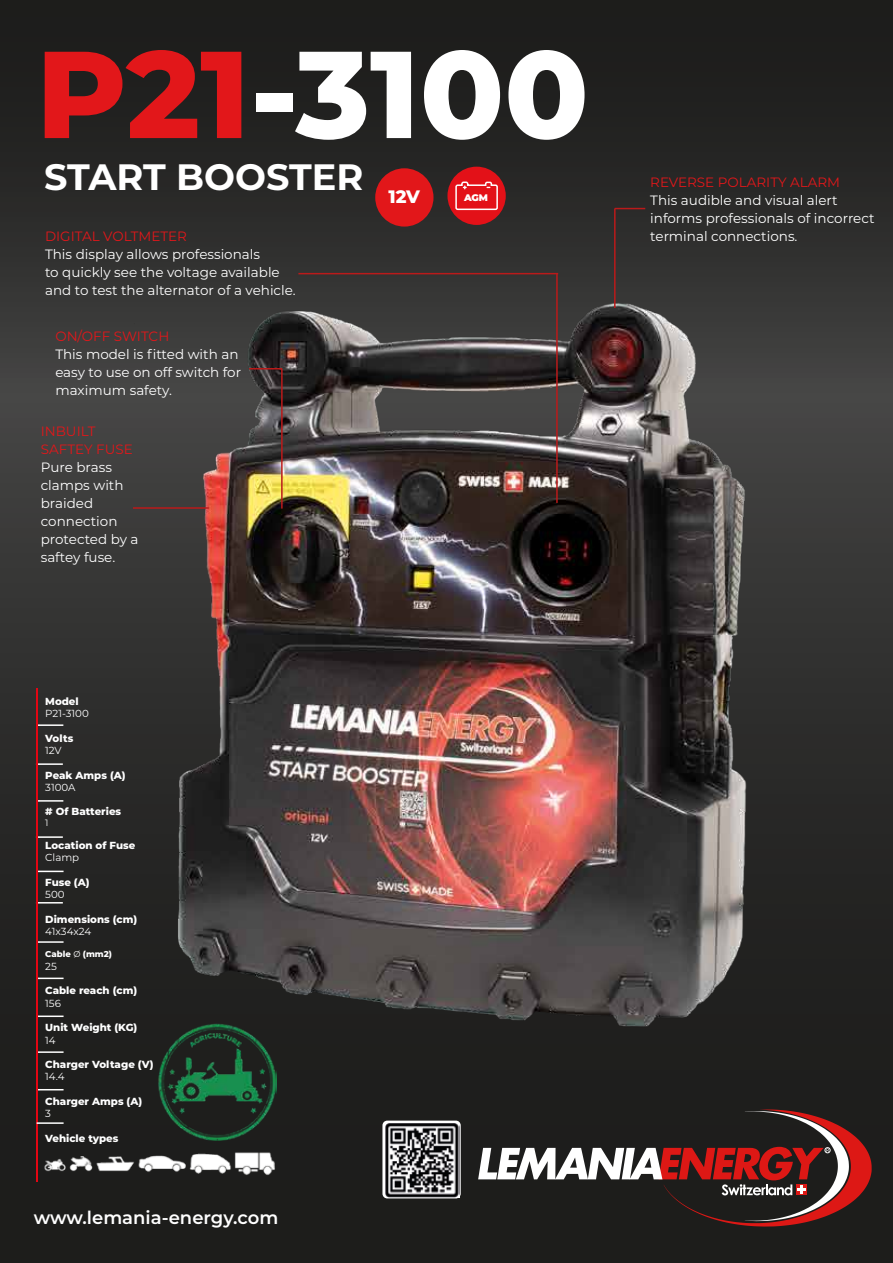
<style>
.page{position:relative;width:893px;height:1263px;background:#1e1e1c}
.page>*{position:absolute;margin:0;border:0;box-sizing:border-box;transform-origin:0 0}
.t1{font:800 123.3px "Montserrat";color:#fff}
.t2{font:700 36.75px "Montserrat";color:#fff}
.t3{font:600 18px "Montserrat";color:#fff}
.t4{font:800 18px "Montserrat";color:#fff}
.t5{font:13.5px/18px "Montserrat";color:#fff}
.t6{font:13.5px/18px "Montserrat";color:#e2171a}
.t7{font:800 10.2px "Montserrat";color:#fff}
.t8{font:10.2px "Montserrat";color:#fff}
.t9{font:900 9.6px "Montserrat";color:#fff}
.t10{font:9.15px "Montserrat";color:#fff}
.t11{font:800 8.55px "Montserrat";color:#fff}
.s1{color:#e2171a}
.s2{font-weight:400}
</style>
<div class="page">
<img style="left:0;top:166px;width:893px;height:928px">
<hr style="left:36px;top:724px;width:27px;height:2px;background:#fff">
<hr style="left:36px;top:763px;width:27px;height:2px;background:#fff">
<hr style="left:36px;top:800px;width:27px;height:2px;background:#fff">
<hr style="left:37px;top:941px;width:27px;height:2px;background:#fff">
<hr style="left:37px;top:977px;width:27px;height:2px;background:#fff">
<hr style="left:37px;top:1015px;width:27px;height:2px;background:#fff">
<hr style="left:37px;top:1051px;width:27px;height:2px;background:#fff">
<svg style="left:38px;top:1089px;width:26px;height:1px"></svg>
<svg style="left:36px;top:902px;width:27px;height:1px"></svg>
<svg style="left:38px;top:871px;width:26px;height:1px"></svg>
<hr style="left:36px;top:836px;width:27px;height:2px;background:#fff">
<hr style="left:37px;top:688px;width:1px;height:494px;background:#e30613">
<svg style="left:478px;top:1109px;width:394px;height:118px"></svg>
<hr style="left:615px;top:208px;width:30px;height:1px;background:#bb1a1a">
<hr style="left:614px;top:209px;width:2px;height:99px;background:#bb1a1a">
<hr style="left:298px;top:273px;width:260px;height:1px;background:#bb1a1a">
<hr style="left:556px;top:274px;width:2px;height:229px;background:#bb1a1a">
<div style="left:382px;top:1120px;width:79px;height:78px;background:linear-gradient(to right,#fff,#fff);border-radius:5px"></div>
<img style="left:385px;top:1124px;width:75px;height:73px">
<hr style="left:133px;top:507px;width:76px;height:2px;background:#bb1a1a">
<hr style="left:249px;top:368px;width:33px;height:1px;background:#bb1a1a">
<hr style="left:281px;top:369px;width:2px;height:140px;background:#bb1a1a">
<div style="left:375px;top:168px;width:58px;height:59px;background:#e2171a;border-radius:50%"></div>
<div style="left:447px;top:167px;width:59px;height:58px;background:#e31118;border-radius:50%"></div>
<svg style="left:455px;top:181px;width:43px;height:30px"></svg>
<hr style="left:37px;top:1122px;width:27px;height:2px;background:#fff">
<img style="left:44px;top:1152px;width:231px;height:23px">
<img style="left:158px;top:1022px;width:118px;height:119px">
<h1 class="t1" style="left:36px;top:4px;width:554px"><span class="s1">P21</span>-3100</h1>
<h2 class="t2" style="left:44px;top:150px;width:321px">START BOOSTER</h2>
<h3 class="t4" style="left:388px;top:183px;width:33px">12V</h3>
<p class="t9" style="left:464px;top:190px;width:26px">AGM</p>
<p class="t6" style="left:650px;top:172px;width:191px">REVERSE POLARITY ALARM</p>
<p class="t5" style="left:650px;top:190px;width:226px">This audible and visual alert informs professionals of incorrect</p>
<p class="t6" style="left:45px;top:227px;width:143px">DIGITAL VOLTMETER</p>
<p class="t5" style="left:650px;top:226px;width:149px">terminal connections.</p>
<p class="t5" style="left:45px;top:245px;width:252px">This display allows professionals<br>to quickly see the voltage available and to test the alternator of a vehicle.</p>
<p class="t6" style="left:55px;top:327px;width:115px">ON/OFF SWITCH</p>
<p class="t5" style="left:55px;top:345px;width:187px">This model is fitted with an easy to use on off switch for maximum safety.</p>
<p class="t6" style="left:41px;top:422px;width:93px">INBUILT<br>SAFTEY FUSE</p>
<p class="t5" style="left:41px;top:458px;width:99px">Pure brass clamps with braided connection protected by a saftey fuse.</p>
<p class="t7" style="left:45px;top:694px;width:35px">Model</p>
<p class="t8" style="left:45px;top:707px;width:45px">P21-3100</p>
<p class="t7" style="left:45px;top:731px;width:30px">Volts</p>
<p class="t8" style="left:45px;top:744px;width:18px">12V</p>
<p class="t7" style="left:45px;top:768px;width:82px">Peak Amps (A)</p>
<p class="t8" style="left:45px;top:780px;width:32px">3100A</p>
<p class="t7" style="left:45px;top:803px;width:77px"># Of Batteries</p>
<p class="t10" style="left:45px;top:816px;width:5px">1</p>
<p class="t7" style="left:45px;top:838px;width:92px">Location of Fuse</p>
<p class="t8" style="left:45px;top:850px;width:35px">Clamp</p>
<p class="t7" style="left:45px;top:875px;width:46px">Fuse (A)</p>
<p class="t8" style="left:45px;top:887px;width:21px">500</p>
<p class="t7" style="left:45px;top:911px;width:93px">Dimensions (cm)</p>
<p class="t8" style="left:45px;top:924px;width:47px">41x34x24</p>
<p class="t11" style="left:45px;top:948px;width:68px">Cable <span class="s2">Ø</span> (mm2)</p>
<p class="t8" style="left:45px;top:959px;width:13px">25</p>
<p class="t7" style="left:45px;top:983px;width:93px">Cable reach (cm)</p>
<p class="t8" style="left:45px;top:996px;width:17px">156</p>
<p class="t7" style="left:45px;top:1020px;width:94px">Unit Weight (KG)</p>
<p class="t8" style="left:45px;top:1033px;width:12px">14</p>
<p class="t7" style="left:45px;top:1057px;width:110px">Charger Voltage (V)</p>
<p class="t8" style="left:45px;top:1070px;width:21px">14.4</p>
<p class="t7" style="left:45px;top:1094px;width:99px">Charger Amps (A)</p>
<p class="t8" style="left:45px;top:1107px;width:7px">3</p>
<p class="t7" style="left:45px;top:1131px;width:75px">Vehicle types</p>
<h3 class="t3" style="left:34px;top:1205px;width:246px">www.lemania-energy.com</h3>
</div>
